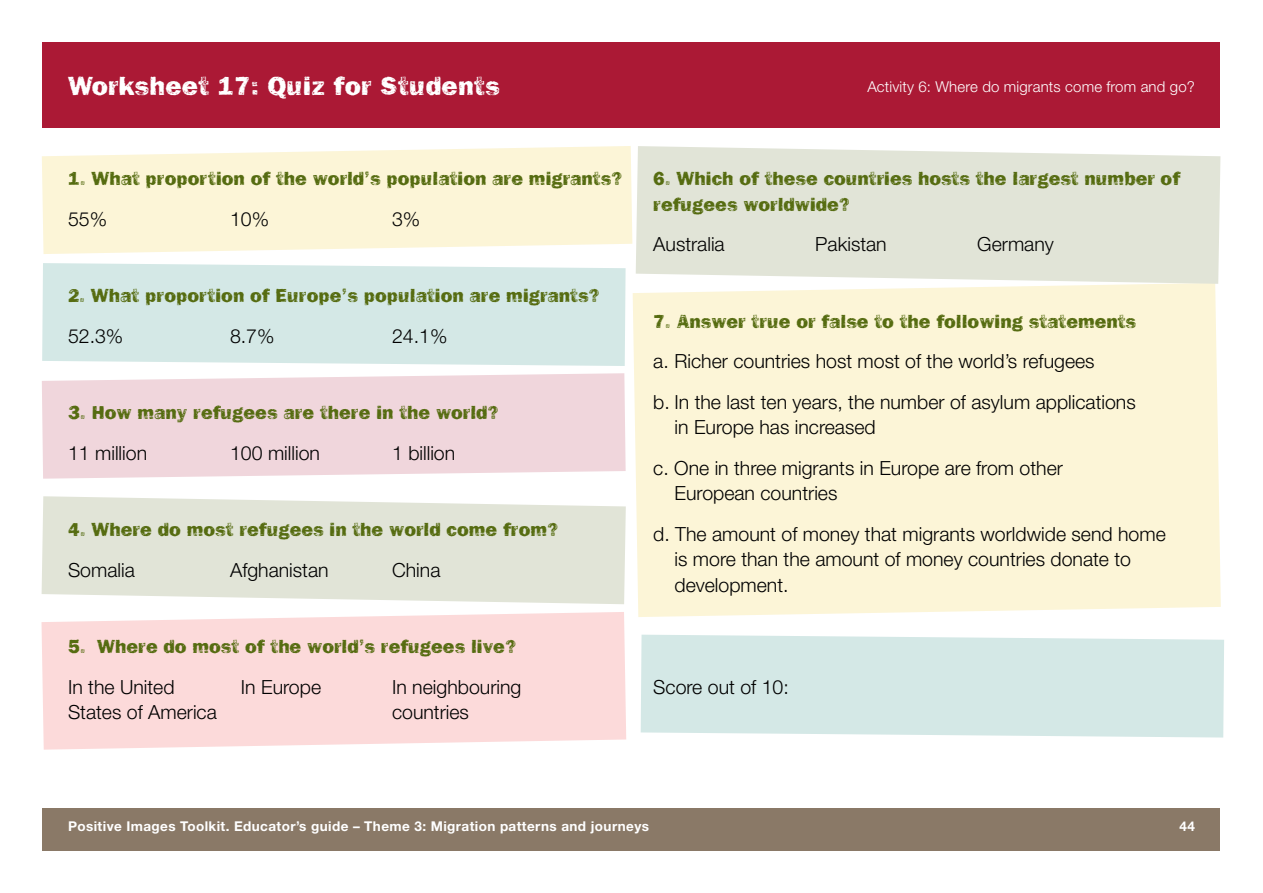
<style>
.page{position:relative;width:1263px;height:893px;background:#fff}
.page>*{position:absolute;margin:0;border:0;box-sizing:border-box;transform-origin:0 0}
.NEW_Act_Work_W_RED_P{font:27px "Frankie";letter-spacing:.01em;color:#fff}
.NEW_text_LARGE{font:300 19.5px/25.5px "Helvetica Neue LT";color:#000}
.NEW_subhead_FRANKIE{font:19.5px/25.5px "Frankie";color:#566c11}
.NEW_text_10pt{font:19.5px "Frankie";color:#566c11}
.NEW_worksheet_W_RED{font:300 15px "Helvetica Neue LT";letter-spacing:.01em;color:#fff}
.NEW_Grey_panel{font:700 13.5px "Helvetica Neue LT";letter-spacing:.03em;color:#fff}
.NEW_Grey_panel_NUMBE{font:700 13.5px "Helvetica Neue LT";color:#fff}
</style>
<div class="page">
<div style="left:43px;top:808px;width:1177px;height:42px;background:#8a7967"></div>
<div style="left:641px;top:635px;width:583px;height:102px;background:#d4e8e6"></div>
<div style="left:633px;top:284px;width:588px;height:333px;background:#fcf5d7"></div>
<svg style="left:636px;top:146px;width:584px;height:138px;background:#e3e6da"></svg>
<svg style="left:42px;top:612px;width:584px;height:138px;background:#fcdcdc"></svg>
<svg style="left:42px;top:496px;width:584px;height:108px;background:#e3e6da"></svg>
<svg style="left:42px;top:373px;width:584px;height:106px;background:#f1d9de"></svg>
<div style="left:42px;top:263px;width:584px;height:103px;background:#d4e8e6"></div>
<svg style="left:42px;top:146px;width:590px;height:108px;background:#fcf5da"></svg>
<div style="left:43px;top:43px;width:1177px;height:85px;background:#ab1935"></div>
<p class="NEW_Act_Work_W_RED_P" style="left:68px;top:70px;width:433px">Worksheet 17: Quiz for Students</p>
<p class="NEW_subhead_FRANKIE" style="left:68px;top:166px;width:556px">1. What proportion of the world’s population are migrants?</p>
<p class="NEW_text_LARGE" style="left:68px;top:206px;width:41px">55%</p>
<p class="NEW_text_LARGE" style="left:230px;top:206px;width:41px">10%</p>
<p class="NEW_text_LARGE" style="left:392px;top:206px;width:30px">3%</p>
<p class="NEW_subhead_FRANKIE" style="left:68px;top:283px;width:534px">2. What proportion of Europe’s population are migrants?</p>
<p class="NEW_text_LARGE" style="left:68px;top:323px;width:57px">52.3%</p>
<p class="NEW_text_LARGE" style="left:230px;top:323px;width:46px">8.7%</p>
<p class="NEW_text_LARGE" style="left:392px;top:323px;width:57px">24.1%</p>
<p class="NEW_subhead_FRANKIE" style="left:68px;top:400px;width:433px">3. How many refugees are there in the world?</p>
<p class="NEW_text_LARGE" style="left:68px;top:440px;width:81px">11 million</p>
<p class="NEW_text_LARGE" style="left:230px;top:440px;width:91px">100 million</p>
<p class="NEW_text_LARGE" style="left:392px;top:440px;width:65px">1 billion</p>
<p class="NEW_subhead_FRANKIE" style="left:68px;top:517px;width:492px">4. Where do most refugees in the world come from?</p>
<p class="NEW_text_LARGE" style="left:68px;top:557px;width:68px">Somalia</p>
<p class="NEW_text_LARGE" style="left:230px;top:557px;width:100px">Afghanistan</p>
<p class="NEW_text_LARGE" style="left:392px;top:557px;width:50px">China</p>
<p class="NEW_text_10pt" style="left:68px;top:635px;width:450px">5. Where do most of the world’s refugees live?</p>
<p class="NEW_text_LARGE" style="left:68px;top:674px;width:108px">In the United</p>
<p class="NEW_text_LARGE" style="left:241px;top:674px;width:82px">In Europe</p>
<p class="NEW_text_LARGE" style="left:392px;top:674px;width:131px">In neighbouring</p>
<p class="NEW_text_LARGE" style="left:68px;top:699px;width:150px">States of America</p>
<p class="NEW_text_LARGE" style="left:392px;top:699px;width:78px">countries</p>
<p class="NEW_worksheet_W_RED" style="left:867px;top:77px;width:329px">Activity 6: Where do migrants come from and go?</p>
<p class="NEW_subhead_FRANKIE" style="left:653px;top:166px;width:528px">6. Which of these countries hosts the largest number of refugees worldwide?</p>
<p class="NEW_text_LARGE" style="left:653px;top:231px;width:73px">Australia</p>
<p class="NEW_text_LARGE" style="left:815px;top:231px;width:73px">Pakistan</p>
<p class="NEW_text_LARGE" style="left:977px;top:231px;width:78px">Germany</p>
<p class="NEW_subhead_FRANKIE" style="left:653px;top:308px;width:484px">7. Answer true or false to the following statements</p>
<p class="NEW_text_LARGE" style="left:653px;top:348px;width:443px">a. Richer countries host most of the world’s refugees</p>
<p class="NEW_text_LARGE" style="left:653px;top:389px;width:484px">b. In the last ten years, the number of asylum applications</p>
<p class="NEW_text_LARGE" style="left:674px;top:414px;width:203px">in Europe has increased</p>
<p class="NEW_text_LARGE" style="left:674px;top:455px;width:390px;text-indent:-21px">c. One in three migrants in Europe are from other<br>European countries</p>
<p class="NEW_text_LARGE" style="left:674px;top:521px;width:493px;text-indent:-21px">d. The amount of money that migrants worldwide send home is more than the amount of money countries donate to development.</p>
<p class="NEW_text_LARGE" style="left:653px;top:674px;width:137px">Score out of 10:</p>
<p class="NEW_Grey_panel" style="left:68px;top:818px;width:583px">Positive Images Toolkit. Educator’s guide – Theme 3: Migration patterns and journeys</p>
<p class="NEW_Grey_panel_NUMBE" style="left:1179px;top:818px;width:17px">44</p>
</div>
